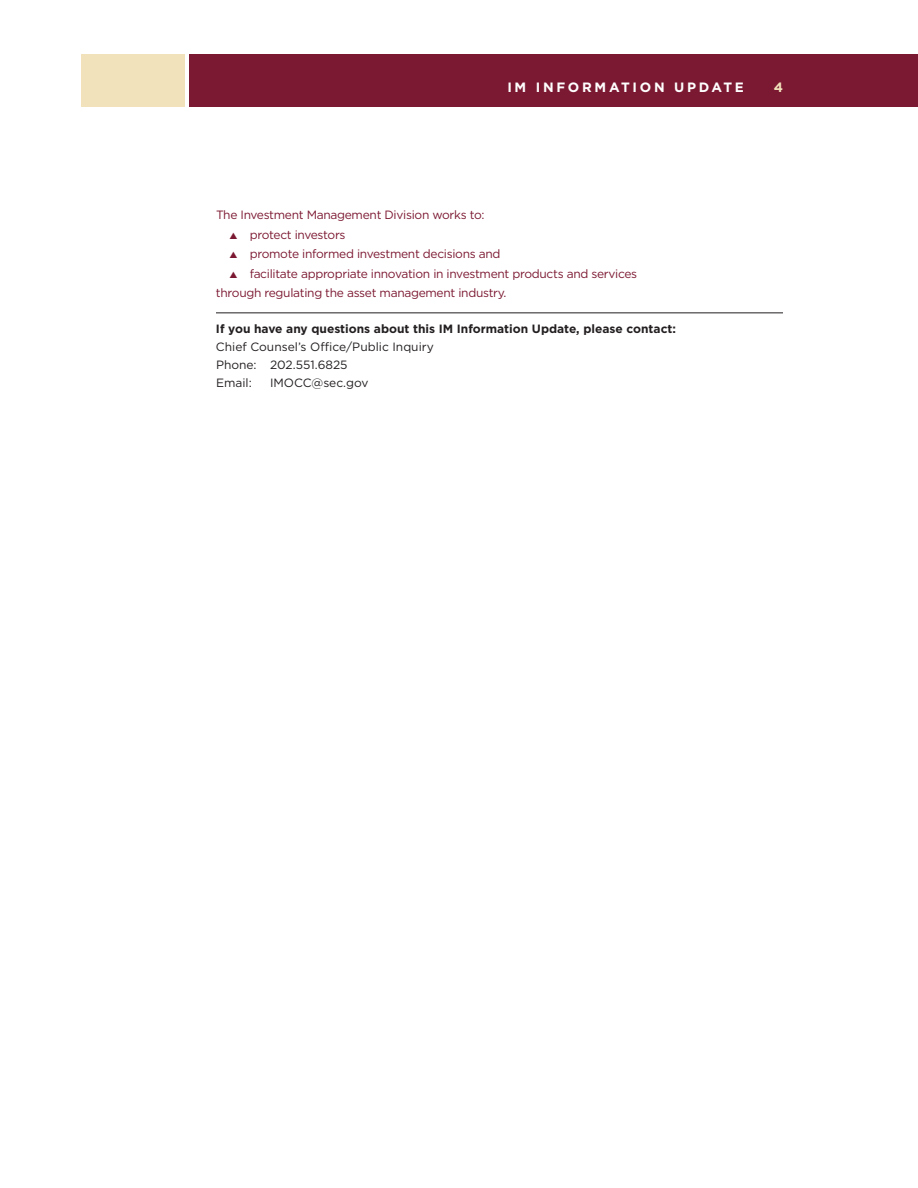
<style>
.page{position:relative;width:918px;height:1188px;background:#fff}
.page>*{position:absolute;margin:0;border:0;box-sizing:border-box;transform-origin:0 0}
.t1{font:700 13.5px "Gotham HTF";letter-spacing:.2em;color:#fff}
.t2{font:700 13.5px "Gotham HTF";color:#f1e2bc}
.t3{font:12px "Gotham HTF";letter-spacing:-.025em;color:#7c1932}
.t4{font:12px "Gotham HTF";color:#231f20}
.t5{font:700 12px "Gotham HTF";color:#231f20}
</style>
<div class="page">
<div style="left:81px;top:54px;width:104px;height:53px;background:#f1e2bc"></div>
<div style="left:189px;top:54px;width:729px;height:53px;background:#7c1932"></div>
<hr style="left:216px;top:313px;width:567px;height:1px;background:#231f20">
<p class="t1" style="left:507px;top:79px;width:238px">IM INFORMATION UPDATE</p>
<p class="t2" style="left:774px;top:79px;width:11px">4</p>
<p class="t3" style="left:216px;top:208px;width:270px">The Investment Management Division works to:</p>
<p class="t3" style="left:230px;top:228px;width:118px">▲ protect investors</p>
<p class="t3" style="left:230px;top:247px;width:273px">▲ promote informed investment decisions and</p>
<p class="t3" style="left:230px;top:267px;width:409px">▲ facilitate appropriate innovation in investment products and services</p>
<p class="t3" style="left:216px;top:286px;width:292px">through regulating the asset management industry.</p>
<p class="t5" style="left:216px;top:322px;width:462px">If you have any questions about this IM Information Update, please contact:</p>
<p class="t4" style="left:216px;top:340px;width:219px">Chief Counsel’s Office/Public Inquiry</p>
<p class="t4" style="left:216px;top:358px;width:133px">Phone: 202.551.6825</p>
<p class="t4" style="left:216px;top:376px;width:37px">Email:</p>
<p class="t4" style="left:270px;top:376px;width:100px">IMOCC@sec.gov</p>
</div>
